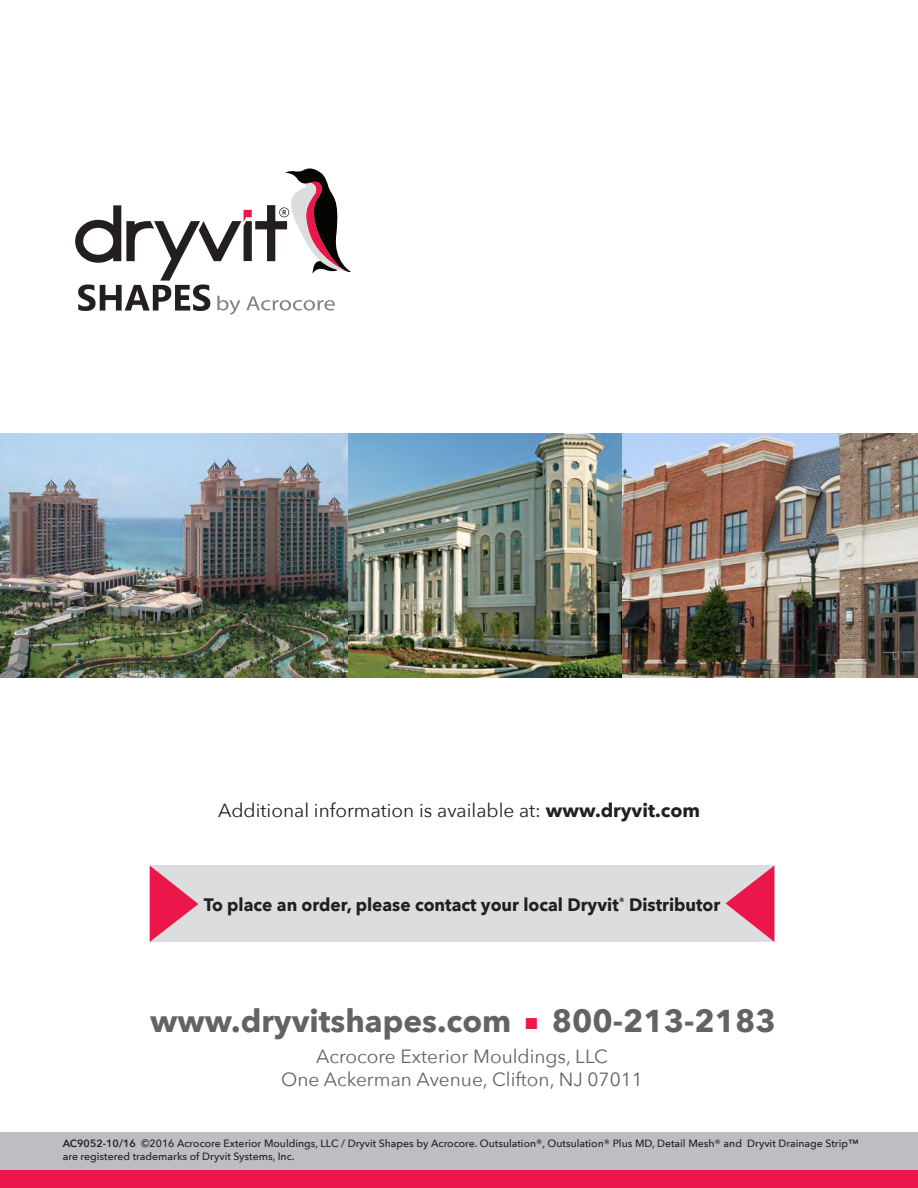
<style>
.page{position:relative;width:918px;height:1188px;background:#fff}
.page>*{position:absolute;margin:0;border:0;box-sizing:border-box;transform-origin:0 0}
.t1{font:700 31.5px "Avenir Next";color:#636366}
.t2{font:19.05px "Avenir Next";color:#636366}
.t3{font:19.05px "Avenir Next";color:#231f20}
.t4{font:700 18px "Avenir Next";color:#231f20;scale:.96 1}
.t5{font:500 10.5px/12.6px "Avenir Next";color:#231f20}
.s1{font-weight:700}
.s2{color:#ed164b}
.s3{font-weight:600}
</style>
<div class="page">
<div style="left:0;top:1132px;width:918px;height:39px;background:#bdbec1"></div>
<div style="left:0;top:1171px;width:918px;height:17px;background:#ed164b"></div>
<svg style="left:75px;top:168px;width:276px;height:147px"></svg>
<img style="left:0;top:434px;width:918px;height:244px">
<div style="left:150px;top:866px;width:624px;height:76px;background:#dcdddf"></div>
<svg style="left:150px;top:866px;width:48px;height:76px"></svg>
<svg style="left:726px;top:866px;width:48px;height:76px"></svg>
<p class="t3" style="left:218px;top:794px;width:484px">Additional information is available at: <span class="s1">www.dryvit.com</span></p>
<p class="t4" style="left:204px;top:889px;width:540px">To place an order, please contact your local Dryvit<sup>®</sup> Distributor</p>
<p class="t1" style="left:150px;top:994px;width:627px">www.dryvitshapes.com <span class="s2">■</span> 800-213-2183</p>
<p class="t2" style="left:316px;top:1040px;width:293px">Acrocore Exterior Mouldings, LLC</p>
<p class="t2" style="left:281px;top:1063px;width:363px">One Ackerman Avenue, Clifton, NJ 07011</p>
<p class="t5" style="left:63px;top:1137px;width:797px"><span class="s3">AC9052-10/16</span> ©2016 Acrocore Exterior Mouldings, LLC / Dryvit Shapes by Acrocore. Outsulation®, Outsulation® Plus MD, Detail Mesh® and Dryvit Drainage Strip™ are registered trademarks of Dryvit Systems, Inc.</p>
</div>
